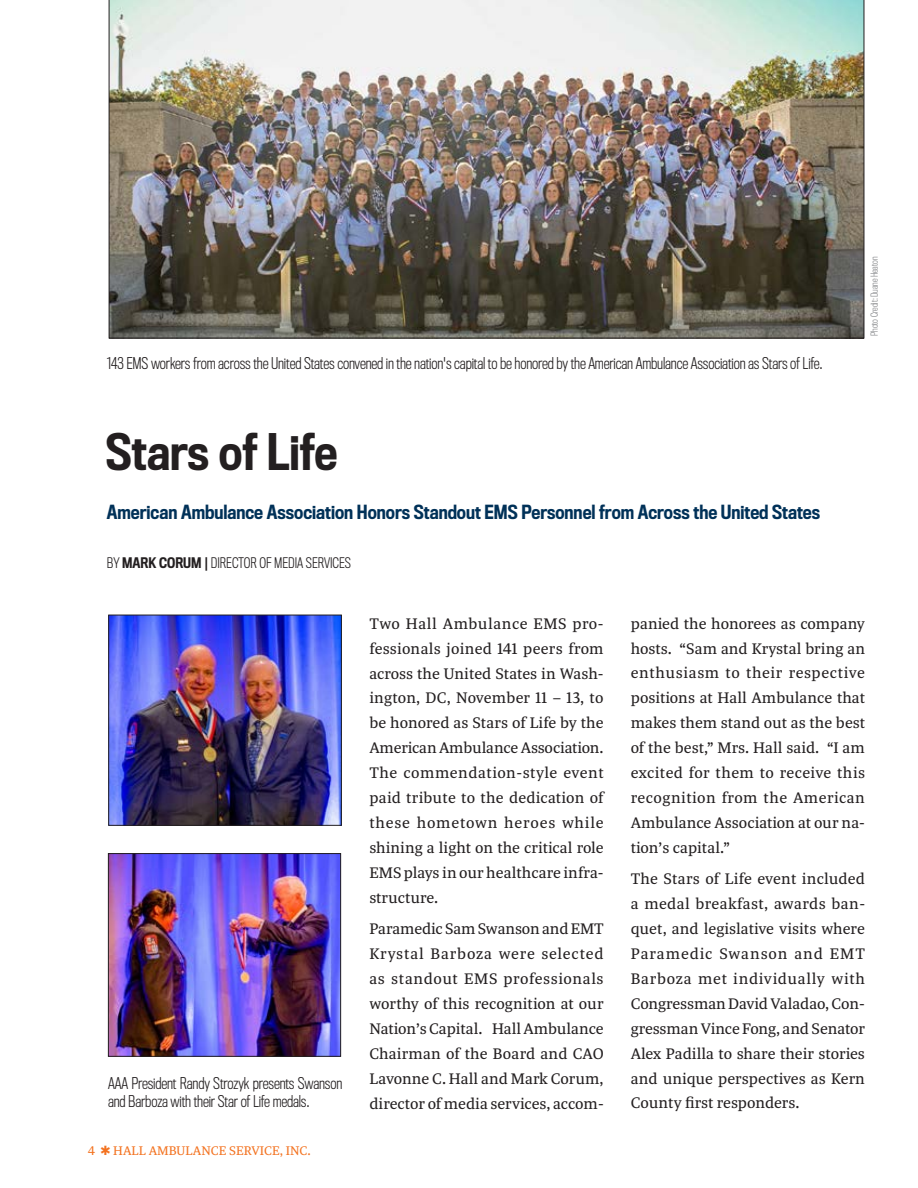
<style>
.page{position:relative;width:918px;height:1188px;background:#fff}
.page>*{position:absolute;margin:0;border:0;box-sizing:border-box;transform-origin:0 0}
.t1{font:500 46.5px "Titling Gothic FB Condensed";color:#231f20}
.t2{font:500 18px "Titling Gothic FB Condensed";color:#003158}
.t3{font:16.5px/24.9px "Tasman";color:#231f20;text-align:justify}
.t4{font:300 15px/18px "Titling Gothic FB Condensed";letter-spacing:-.01em;color:#231f20}
.t5{font:300 13.5px "Titling Gothic FB Condensed";color:#231f20}
.t6{font:13.5px "Tasman";color:#f37321}
.t7{font:300 9px "Titling Gothic FB Condensed";letter-spacing:-.01em;color:#808285}
.s1{font-weight:500}
</style>
<div class="page">
<img style="left:110px;top:617px;width:230px;height:207px">
<div style="left:108px;top:615px;width:234px;height:211px;border:1px solid #231f20"></div>
<img style="left:109px;top:0;width:755px;height:338px">
<img style="left:110px;top:855px;width:229px;height:200px">
<div style="left:108px;top:853px;width:233px;height:204px;border:1px solid #231f20"></div>
<p class="t4" style="left:107px;top:355px;width:717px">143 EMS workers from across the United States convened in the nation's capital to be honored by the American Ambulance Association as Stars of Life.</p>
<h1 class="t1" style="left:106px;top:424px;width:233px">Stars of Life</h1>
<p class="t2" style="left:107px;top:501px;width:715px">American Ambulance Association Honors Standout EMS Personnel from Across the United States</p>
<p class="t5" style="left:107px;top:555px;width:246px">BY <span class="s1">MARK CORUM |</span> DIRECTOR OF MEDIA SERVICES</p>
<p class="t7" style="left:869px;top:336px;width:81px;rotate:-90deg">Photo Credit: Duane Heaton</p>
<p class="t4" style="left:108px;top:1074px;width:236px">AAA President Randy Strozyk presents Swanson and Barboza with their Star of Life medals.</p>
<p class="t6" style="left:88px;top:1141px;width:224px">4 ✱ HALL AMBULANCE SERVICE, INC.</p>
<p class="t3" style="left:369px;top:611px;width:236px">Two Hall Ambulance EMS pro&shy;fessionals joined 141 peers from across the United States in Wash&shy;ington, DC, November 11 – 13, to be honored as Stars of Life by the American Ambulance Association.<br>The commendation-style event paid tribute to the dedication of these hometown heroes while shining a light on the critical role EMS plays in our healthcare infra&shy;structure.</p>
<p class="t3" style="left:369px;top:916px;width:236px">Paramedic Sam Swanson and EMT Krystal Barboza were selected as standout EMS professionals worthy of this recognition at our Nation’s Capital. Hall Ambulance Chairman of the Board and CAO Lavonne C. Hall and Mark Corum, director of media services, accom-</p>
<p class="t3" style="left:631px;top:611px;width:236px">panied the honorees as company hosts. “Sam and Krystal bring an enthusiasm to their respective positions at Hall Ambulance that makes them stand out as the best of the best,” Mrs. Hall said. “I am excited for them to receive this recognition from the American Ambulance Association at our na&shy;tion’s capital.”</p>
<p class="t3" style="left:631px;top:866px;width:236px">The Stars of Life event included a medal breakfast, awards ban&shy;quet, and legislative visits where Paramedic Swanson and EMT Barboza met individually with Congressman David Valadao, Con&shy;gressman Vince Fong, and Senator Alex Padilla to share their stories and unique perspectives as Kern County first responders.</p>
</div>
